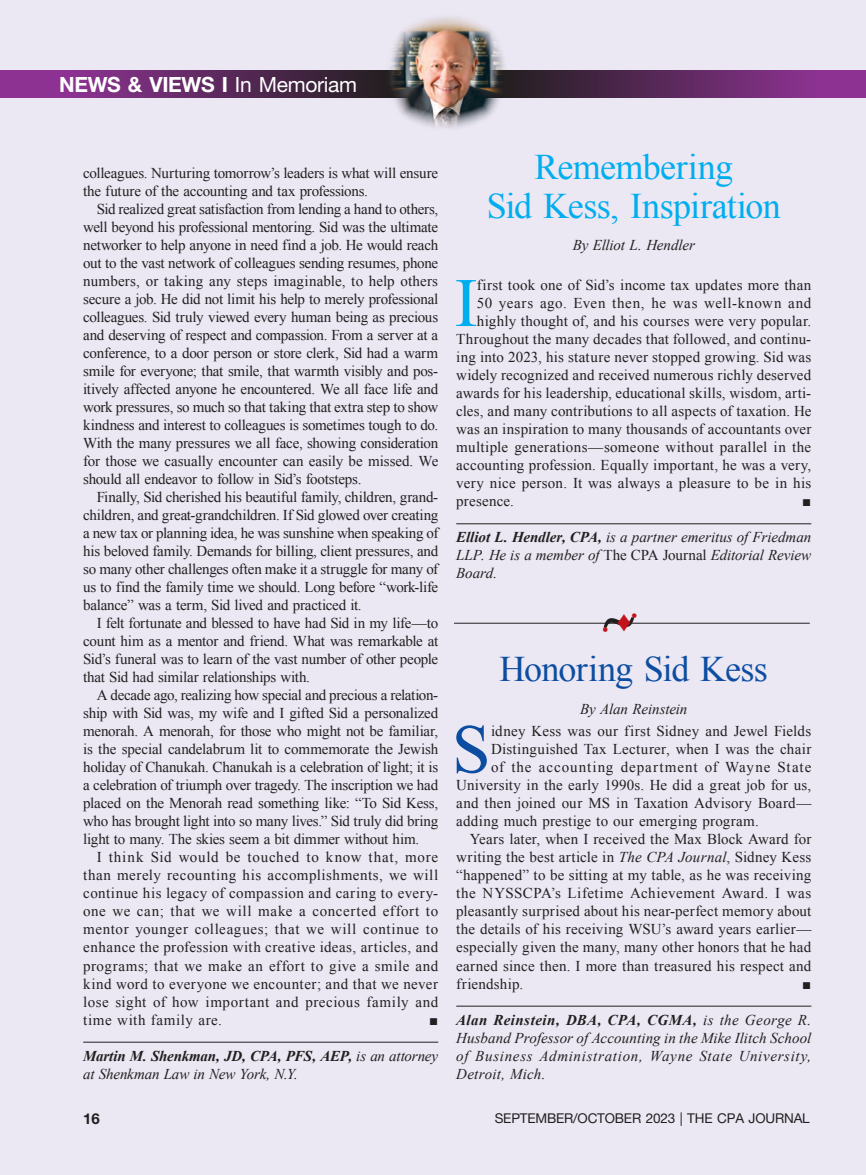
<style>
.page{position:relative;width:866px;height:1175px;background:#fff}
.page>*{position:absolute;margin:0;border:0;box-sizing:border-box;transform-origin:0 0}
.t1{font:69.3px "Times New Roman";color:#00aeef}
.t2{font:69.3px "Times New Roman";color:#0d4da1}
.t3{font:52.5px "Helvetica";color:#231f20}
.t4{font:36px/39px "Times New Roman";letter-spacing:-.015em;color:#00aeef;text-align:center}
.t5{font:36px "Times New Roman";letter-spacing:-.025em;color:#0d4da1}
.t6{font:36px "Helvetica";color:#c4121a}
.t7{font:700 21px "Helvetica Neue LT Std";letter-spacing:-.015em;color:#fff}
.t8{font:15px/18px "Times New Roman";letter-spacing:.01em;color:#231f20;text-align:justify}
.t9{font:italic 15px/18px "Times New Roman";color:#231f20;text-align:justify}
.t10{font:15px/18px "Times New Roman";letter-spacing:-.015em;color:#231f20}
.t11{font:15px "Times New Roman";letter-spacing:.035em;color:#231f20}
.t12{font:15px "Times New Roman";letter-spacing:.06em;color:#231f20}
.t13{font:700 15px "Helvetica Neue LT Std";color:#231f20}
.t14{font:13.5px "Helvetica Neue LT Std";letter-spacing:-.015em;color:#231f20}
.s1{font-weight:400}
.s2{font-weight:700}
.s3{font-style:normal}
.s4{font-family:"Times New Roman";font-size:28.5px;color:#c4121a}
.s5{font-style:italic}
</style>
<div class="page">
<div style="left:0;top:0;width:865px;height:1174px;background:#ebe7f3"></div>
<svg style="left:523px;top:70px;width:342px;height:28px;background:#612a63"></svg>
<svg style="left:0;top:70px;width:370px;height:28px;background:#642a66"></svg>
<img style="left:370px;top:17px;width:153px;height:111px">
<hr style="left:83px;top:1041px;width:355px;height:1px;background:#231f20">
<hr style="left:456px;top:523px;width:355px;height:1px;background:#231f20">
<hr style="left:456px;top:1005px;width:355px;height:1px;background:#231f20">
<hr style="left:454px;top:622px;width:355px;height:1px;background:#231f20">
<h3 class="t7" style="left:59px;top:71px;width:299px">NEWS &amp; VIEWS I <span class="s1">In Memoriam</span></h3>
<p class="t10" style="left:83px;top:163px;width:356px">colleagues. Nurturing tomorrow’s leaders is what will ensure the future of the accounting and tax professions.</p>
<p class="t8" style="left:83px;top:199px;width:356px;text-indent:14px">Sid realized great satisfaction from lending a hand to others, well beyond his professional mentoring. Sid was the ultimate networker to help anyone in need find a job. He would reach out to the vast network of colleagues sending resumes, phone numbers, or taking any steps imaginable, to help others secure a job. He did not limit his help to merely professional colleagues. Sid truly viewed every human being as precious and deserving of respect and compassion. From a server at a conference, to a door person or store clerk, Sid had a warm smile for everyone; that smile, that warmth visibly and pos&shy;itively affected anyone he encountered. We all face life and work pressures, so much so that taking that extra step to show kindness and interest to colleagues is sometimes tough to do.<br>With the many pressures we all face, showing consideration for those we casually encounter can easily be missed. We should all endeavor to follow in Sid’s footsteps.</p>
<p class="t8" style="left:83px;top:487px;width:356px;text-indent:14px">Finally, Sid cherished his beautiful family, children, grand&shy;children, and great-grandchildren. If Sid glowed over creating a new tax or planning idea, he was sunshine when speaking of his beloved family. Demands for billing, client pressures, and so many other challenges often make it a struggle for many of us to find the family time we should. Long before “work-life balance” was a term, Sid lived and practiced it.</p>
<p class="t8" style="left:83px;top:613px;width:356px;text-indent:14px">I felt fortunate and blessed to have had Sid in my life—to count him as a mentor and friend. What was remarkable at Sid’s funeral was to learn of the vast number of other people that Sid had similar relationships with.</p>
<p class="t8" style="left:83px;top:685px;width:356px;text-indent:14px">A decade ago, realizing how special and precious a relation&shy;ship with Sid was, my wife and I gifted Sid a personalized menorah. A menorah, for those who might not be familiar, is the special candelabrum lit to commemorate the Jewish holiday of Chanukah. Chanukah is a celebration of light; it is a celebration of triumph over tragedy. The inscription we had placed on the Menorah read something like: “To Sid Kess, who has brought light into so many lives.” Sid truly did bring light to many. The skies seem a bit dimmer without him.</p>
<p class="t8" style="left:83px;top:847px;width:356px;text-indent:14px">I think Sid would be touched to know that, more than merely recounting his accomplishments, we will continue his legacy of compassion and caring to every&shy;one we can; that we will make a concerted effort to mentor younger colleagues; that we will continue to enhance the profession with creative ideas, articles, and programs; that we make an effort to give a smile and kind word to everyone we encounter; and that we never lose sight of how important and precious family and time with family are.</p>
<p class="t8" style="left:429px;top:1009px;width:11px">■</p>
<p class="t9" style="left:83px;top:1045px;width:356px"><span class="s2">Martin M. Shenkman, JD, CPA, PFS, AEP,</span> is an attorney at Shenkman Law in New York, N.Y.</p>
<h3 class="t4" style="left:486px;top:146px;width:295px">Remembering<br>Sid Kess, Inspiration</h3>
<p class="t9" style="left:572px;top:236px;width:124px">By Elliot L. Hendler</p>
<h1 class="t1" style="left:454px;top:256px;width:25px">I</h1>
<p class="t8" style="left:476px;top:276px;width:336px">first took one of Sid’s income tax updates more than</p>
<p class="t11" style="left:476px;top:293px;width:336px">50 years ago. Even then, he was well-known and</p>
<p class="t8" style="left:476px;top:312px;width:336px">highly thought of, and his courses were very popular.</p>
<p class="t8" style="left:456px;top:330px;width:356px">Throughout the many decades that followed, and continu-</p>
<p class="t8" style="left:456px;top:348px;width:356px">ing into 2023, his stature never stopped growing. Sid was</p>
<p class="t8" style="left:456px;top:366px;width:356px">widely recognized and received numerous richly deserved</p>
<p class="t8" style="left:456px;top:384px;width:356px">awards for his leadership, educational skills, wisdom, arti-</p>
<p class="t8" style="left:456px;top:402px;width:356px">cles, and many contributions to all aspects of taxation. He</p>
<p class="t8" style="left:456px;top:420px;width:356px">was an inspiration to many thousands of accountants over</p>
<p class="t8" style="left:456px;top:438px;width:356px">multiple generations—someone without parallel in the</p>
<p class="t8" style="left:456px;top:456px;width:356px">accounting profession. Equally important, he was a very,</p>
<p class="t8" style="left:456px;top:474px;width:356px">very nice person. It was always a pleasure to be in his</p>
<p class="t8" style="left:456px;top:492px;width:59px">presence.</p>
<p class="t8" style="left:801px;top:492px;width:11px">■</p>
<p class="t9" style="left:456px;top:527px;width:356px"><span class="s2">Elliot L. Hendler, CPA,</span> is a partner emeritus of Friedman LLP. He is a member of <span class="s3">The CPA Journal</span> Editorial Review Board.</p>
<h2 class="t3" style="left:603px;top:577px;width:38px">~<span class="s4">♦</span> <sup>·</sup></h2>
<h3 class="t6" style="left:600px;top:601px;width:12px">·</h3>
<h3 class="t5" style="left:499px;top:644px;width:270px">Honoring Sid Kess</h3>
<p class="t9" style="left:580px;top:699px;width:109px">By Alan Reinstein</p>
<h1 class="t2" style="left:452px;top:702px;width:40px">S</h1>
<p class="t8" style="left:491px;top:721px;width:321px">idney Kess was our first Sidney and Jewel Fields</p>
<p class="t8" style="left:491px;top:739px;width:322px">Distinguished Tax Lecturer, when I was the chair</p>
<p class="t12" style="left:491px;top:757px;width:322px">of the accounting department of Wayne State</p>
<p class="t8" style="left:456px;top:775px;width:356px">University in the early 1990s. He did a great job for us,</p>
<p class="t8" style="left:456px;top:793px;width:356px">and then joined our MS in Taxation Advisory Board—</p>
<p class="t8" style="left:456px;top:811px;width:304px">adding much prestige to our emerging program.</p>
<p class="t8" style="left:469px;top:829px;width:343px">Years later, when I received the Max Block Award for</p>
<p class="t8" style="left:456px;top:847px;width:356px">writing the best article in <span class="s5">The CPA Journal</span>, Sidney Kess</p>
<p class="t8" style="left:456px;top:865px;width:356px">“happened” to be sitting at my table, as he was receiving</p>
<p class="t11" style="left:456px;top:883px;width:356px">the NYSSCPA’s Lifetime Achievement Award. I was</p>
<p class="t8" style="left:456px;top:901px;width:356px">pleasantly surprised about his near-perfect memory about</p>
<p class="t8" style="left:456px;top:919px;width:356px">the details of his receiving WSU’s award years earlier—</p>
<p class="t8" style="left:456px;top:937px;width:356px">especially given the many, many other honors that he had</p>
<p class="t8" style="left:456px;top:955px;width:356px">earned since then. I more than treasured his respect and</p>
<p class="t8" style="left:456px;top:973px;width:68px">friendship.</p>
<p class="t8" style="left:802px;top:973px;width:11px">■</p>
<p class="t9" style="left:456px;top:1009px;width:356px"><span class="s2">Alan Reinstein, DBA, CPA, CGMA,</span> is the George R.<br>Husband Professor of Accounting in the Mike Ilitch School of Business Administration, Wayne State University, Detroit, Mich.</p>
<p class="t13" style="left:83px;top:1109px;width:18px">16</p>
<p class="t14" style="left:494px;top:1109px;width:316px">SEPTEMBER/OCTOBER 2023 | THE CPA JOURNAL</p>
</div>
